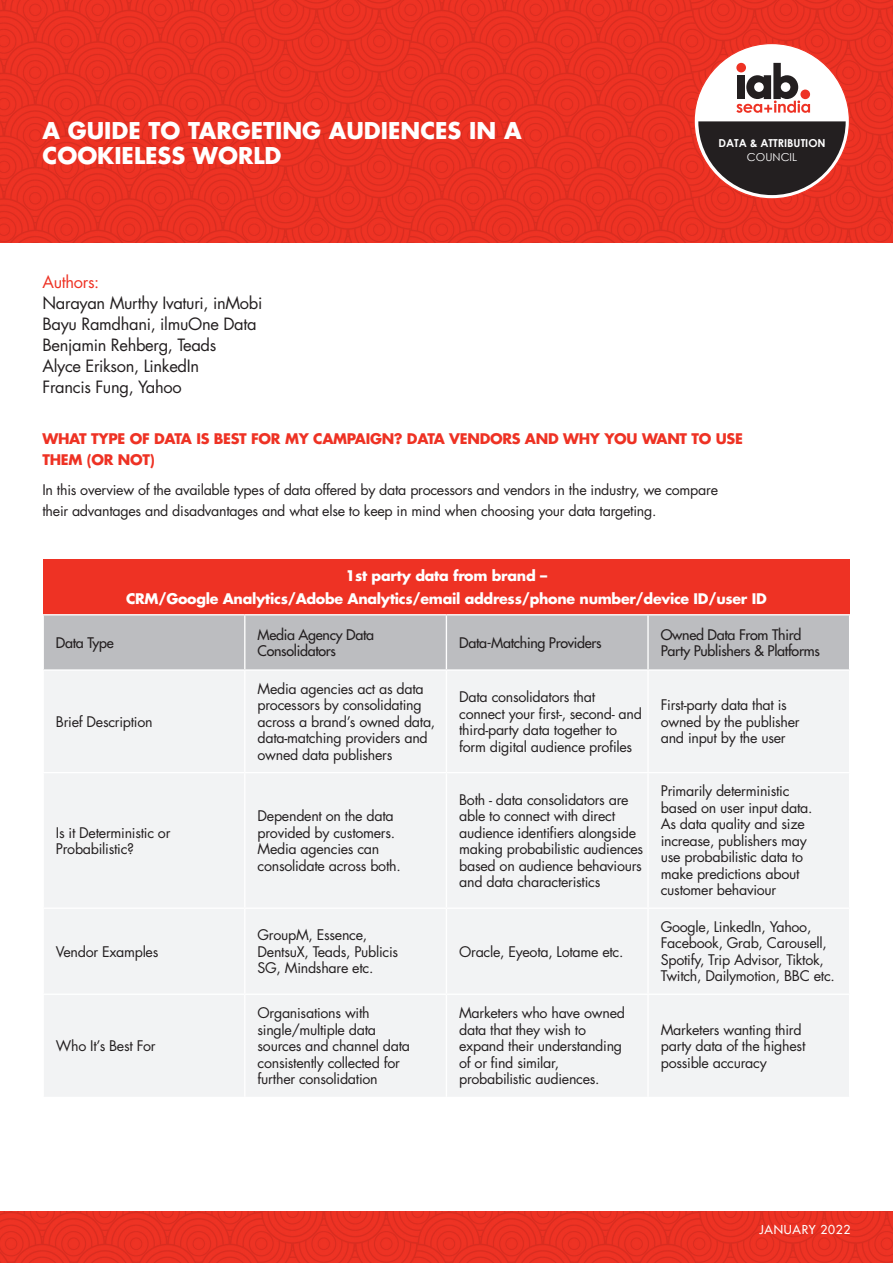
<style>
.page{position:relative;width:893px;height:1263px;background:#fff}
.page>*{position:absolute;margin:0;border:0;box-sizing:border-box;transform-origin:0 0}
.Heading{font:700 22.5px/25.5px "Futura";color:#fff}
.Authors{font:16.5px/21px "Futura";letter-spacing:-.02em;color:#231f20}
.Text{font:14.25px/16.5px "Futura";letter-spacing:-.02em;color:#231f20}
.Text-2{font:14.25px/16.5px "Futura";letter-spacing:-.02em;color:#231f20}
.Text-3{font:700 14.25px "Futura";letter-spacing:-.02em;color:#fff}
.Sub_Headings{font:700 14.25px/21px "Futura";letter-spacing:-.02em;color:#ee3224}
.t1{font:12px "Futura";letter-spacing:.06em;color:#fff}
.t2{font:700 10.95px/13.5px "Century Gothic";color:#fff;text-align:center}
.s1{color:#ee3224}
.s2{font-weight:400}
</style>
<div class="page">
<img style="left:0;top:1211px;width:893px;height:52px">
<img style="left:0;top:0;width:893px;height:242px">
<div style="left:694px;top:44px;width:155px;height:155px;background:#fff;border-radius:50%"></div>
<svg style="left:698px;top:121px;width:148px;height:74px;background:#502f2d"></svg>
<svg style="left:736px;top:63px;width:74px;height:50px"></svg>
<div style="left:43px;top:559px;width:807px;height:56px;background:#ee3224"></div>
<div style="left:44px;top:615px;width:805px;height:54px;background:#bcbdc0"></div>
<div style="left:44px;top:671px;width:805px;height:426px;background:#f2f3f4"></div>
<hr style="left:244px;top:615px;width:1px;height:54px;background:#fff">
<hr style="left:446px;top:615px;width:1px;height:54px;background:#fff">
<hr style="left:647px;top:615px;width:2px;height:54px;background:#fff">
<hr style="left:244px;top:671px;width:1px;height:101px;background:#fff">
<hr style="left:446px;top:671px;width:1px;height:101px;background:#fff">
<hr style="left:647px;top:671px;width:2px;height:101px;background:#fff">
<hr style="left:43px;top:772px;width:202px;height:1px;background:#fff">
<hr style="left:245px;top:772px;width:201px;height:1px;background:#fff">
<hr style="left:244px;top:773px;width:1px;height:134px;background:#fff">
<hr style="left:446px;top:772px;width:202px;height:1px;background:#fff">
<hr style="left:446px;top:773px;width:1px;height:134px;background:#fff">
<hr style="left:648px;top:772px;width:202px;height:1px;background:#fff">
<hr style="left:647px;top:773px;width:2px;height:134px;background:#fff">
<hr style="left:43px;top:907px;width:202px;height:2px;background:#fff">
<hr style="left:245px;top:907px;width:201px;height:2px;background:#fff">
<hr style="left:244px;top:909px;width:1px;height:84px;background:#fff">
<hr style="left:446px;top:907px;width:202px;height:2px;background:#fff">
<hr style="left:446px;top:909px;width:1px;height:84px;background:#fff">
<hr style="left:648px;top:907px;width:202px;height:2px;background:#fff">
<hr style="left:647px;top:909px;width:2px;height:84px;background:#fff">
<hr style="left:43px;top:993px;width:202px;height:2px;background:#fff">
<hr style="left:245px;top:993px;width:201px;height:2px;background:#fff">
<hr style="left:244px;top:995px;width:1px;height:102px;background:#fff">
<hr style="left:446px;top:993px;width:202px;height:2px;background:#fff">
<hr style="left:446px;top:995px;width:1px;height:102px;background:#fff">
<hr style="left:648px;top:993px;width:202px;height:2px;background:#fff">
<hr style="left:647px;top:995px;width:2px;height:102px;background:#fff">
<hr style="left:43px;top:614px;width:202px;height:1px;background:#fff">
<hr style="left:245px;top:614px;width:201px;height:1px;background:#fff">
<hr style="left:446px;top:614px;width:202px;height:1px;background:#fff">
<hr style="left:648px;top:614px;width:202px;height:1px;background:#fff">
<p class="Heading" style="left:43px;top:117px;width:481px">A GUIDE TO TARGETING AUDIENCES IN A<br>COOKIELESS WORLD</p>
<p class="Authors" style="left:43px;top:272px;width:221px"><span class="s1">Authors:<br></span>Narayan Murthy Ivaturi, inMobi<br>Bayu Ramdhani, ilmuOne Data<br>Benjamin Rehberg, Teads<br>Alyce Erikson, LinkedIn<br>Francis Fung, Yahoo</p>
<p class="t2" style="left:718px;top:136px;width:109px">DATA &amp; ATTRIBUTION<br><span class="s2">COUNCIL</span></p>
<p class="Sub_Headings" style="left:43px;top:428px;width:702px">WHAT TYPE OF DATA IS BEST FOR MY CAMPAIGN? DATA VENDORS AND WHY YOU WANT TO USE<br>THEM (OR NOT)</p>
<p class="Text" style="left:43px;top:479px;width:677px;line-height:21px">In this overview of the available types of data offered by data processors and vendors in the industry, we compare their advantages and disadvantages and what else to keep in mind when choosing your data targeting.</p>
<p class="Text-3" style="left:346px;top:566px;width:203px">1st party data from brand –</p>
<p class="Text-3" style="left:126px;top:589px;width:642px">CRM/Google Analytics/Adobe Analytics/email address/phone number/device ID/user ID</p>
<p class="Text-2" style="left:56px;top:635px;width:59px">Data Type</p>
<p class="Text-2" style="left:258px;top:626px;width:118px">Media Agency Data<br>Consolidators</p>
<p class="Text-2" style="left:459px;top:635px;width:144px">Data-Matching Providers</p>
<p class="Text-2" style="left:661px;top:626px;width:161px">Owned Data From Third<br>Party Publishers &amp; Platforms</p>
<p class="Text" style="left:56px;top:713px;width:98px">Brief Description</p>
<p class="Text" style="left:56px;top:824px;width:116px">Is it Deterministic or<br>Probabilistic?</p>
<p class="Text" style="left:56px;top:943px;width:104px">Vendor Examples</p>
<p class="Text" style="left:56px;top:1038px;width:101px">Who It’s Best For</p>
<p class="Text" style="left:258px;top:680px;width:179px">Media agencies act as data processors by consolidating across a brand’s owned data, data-matching providers and owned data publishers</p>
<p class="Text" style="left:459px;top:689px;width:184px">Data consolidators that connect your first-, second- and third-party data together to form digital audience profiles</p>
<p class="Text" style="left:661px;top:697px;width:140px">First-party data that is owned by the publisher and input by the user</p>
<p class="Text" style="left:258px;top:808px;width:145px">Dependent on the data provided by customers.<br>Media agencies can consolidate across both.</p>
<p class="Text" style="left:258px;top:927px;width:142px">GroupM, Essence,<br>DentsuX, Teads, Publicis<br>SG, Mindshare etc.</p>
<p class="Text" style="left:459px;top:791px;width:186px">Both - data consolidators are able to connect with direct audience identifiers alongside making probabilistic audiences based on audience behaviours and data characteristics</p>
<p class="Text" style="left:661px;top:783px;width:153px">Primarily deterministic based on user input data.<br>As data quality and size increase, publishers may use probabilistic data to make predictions about customer behaviour</p>
<p class="Text" style="left:459px;top:943px;width:166px">Oracle, Eyeota, Lotame etc.</p>
<p class="Text" style="left:661px;top:919px;width:176px">Google, LinkedIn, Yahoo,<br>Facebook, Grab, Carousell,<br>Spotify, Trip Advisor, Tiktok,<br>Twitch, Dailymotion, BBC etc.</p>
<p class="Text" style="left:258px;top:1005px;width:154px">Organisations with single/multiple data sources and channel data consistently collected for further consolidation</p>
<p class="Text" style="left:459px;top:1005px;width:167px">Marketers who have owned data that they wish to expand their understanding of or find similar, probabilistic audiences.</p>
<p class="Text" style="left:661px;top:1021px;width:146px">Marketers wanting third party data of the highest possible accuracy</p>
<p class="t1" style="left:759px;top:1222px;width:92px">JANUARY 2022</p>
</div>
